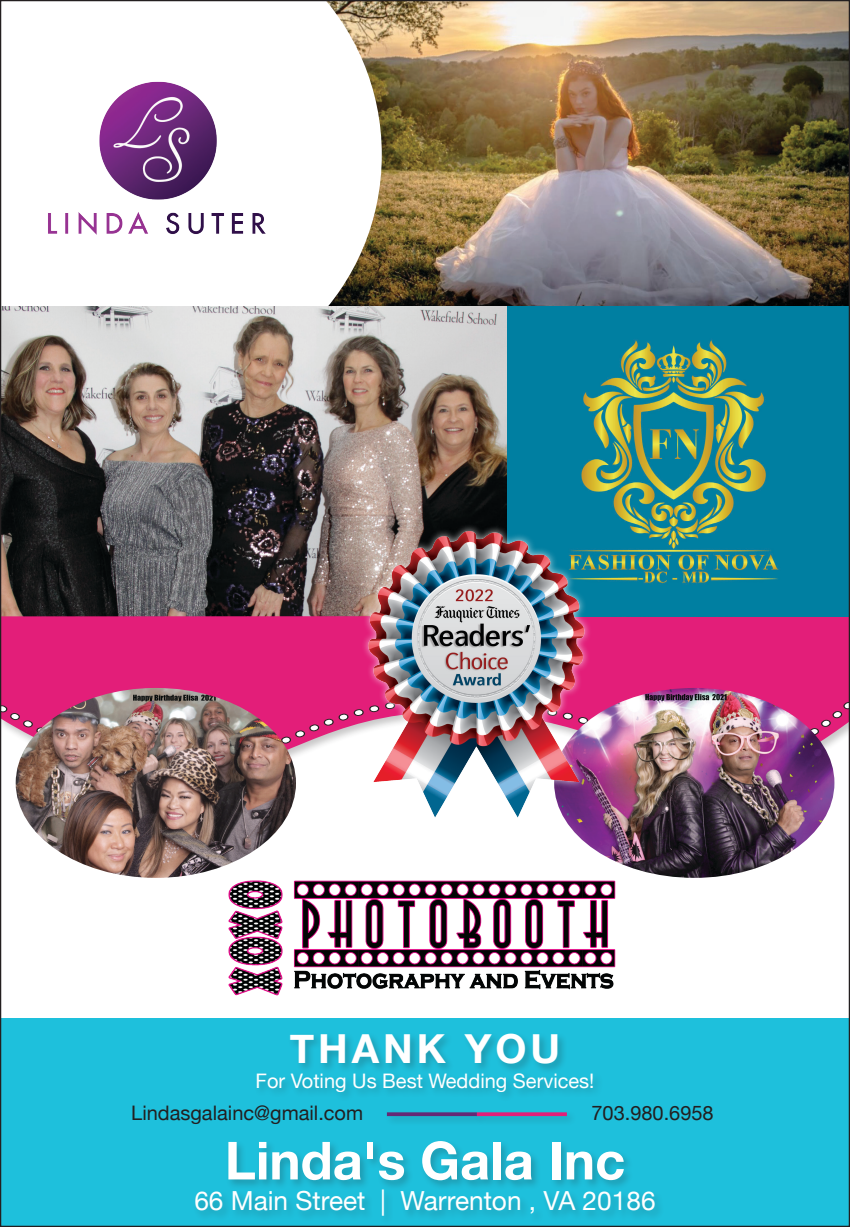
<style>
.page{position:relative;width:850px;height:1227px;background:#fff}
.page>*{position:absolute;margin:0;border:0;box-sizing:border-box;transform-origin:0 0}
.t1{font:700 52.5px "Helvetica Neue";color:#fff}
.t2{font:700 40px "Helvetica Neue";letter-spacing:.1em;color:#fff}
.t3{font:26.25px "Helvetica Neue";color:#fff}
.t4{font:20px "Helvetica Neue";color:#231f20}
.t5{font:20px "Helvetica Neue";color:#fff}
</style>
<div class="page">
<div style="left:0;top:1018px;width:850px;height:208px;background:#1ec0dc"></div>
<img style="left:382px;top:2px;width:466px;height:305px">
<svg style="left:2px;top:2px;width:380px;height:305px"></svg>
<img style="left:2px;top:307px;width:846px;height:309px">
<div style="left:2px;top:616px;width:846px;height:164px;background:#e31e79"></div>
<svg style="left:2px;top:692px;width:846px;height:79px"></svg>
<img style="left:228px;top:880px;width:388px;height:116px">
<img style="left:11px;top:7px;width:288px;height:295px">
<div style="left:193px;top:1138px;width:472px;height:88px;background:#231f20;opacity:.24"></div>
<img style="left:16px;top:688px;width:280px;height:189px">
<img style="left:568px;top:688px;width:266px;height:189px">
<div style="left:361px;top:523px;width:231px;height:301px;background:#fff;opacity:.75"></div>
<img style="left:354px;top:526px;width:236px;height:297px">
<div style="left:254px;top:1031px;width:350px;height:71px;background:#231f20;opacity:.24"></div>
<div style="left:384px;top:1109px;width:104px;height:17px;background:#231f20;opacity:.2"></div>
<hr style="left:387px;top:1112px;width:90px;height:3px;background:#652975">
<div style="left:474px;top:1109px;width:104px;height:17px;background:#231f20;opacity:.2"></div>
<hr style="left:477px;top:1112px;width:90px;height:3px;background:#e31e79">
<p class="t2" style="left:290px;top:1017px;width:272px">THANK YOU</p>
<p class="t5" style="left:256px;top:1066px;width:340px">For Voting Us Best Wedding Services!</p>
<p class="t4" style="left:131px;top:1098px;width:233px">Lindasgalainc@gmail.com</p>
<p class="t4" style="left:591px;top:1098px;width:124px">703.980.6958</p>
<p class="t1" style="left:225px;top:1119px;width:402px">Linda's Gala Inc</p>
<p class="t3" style="left:194px;top:1181px;width:463px">66 Main Street | Warrenton , VA 20186</p>
</div>
